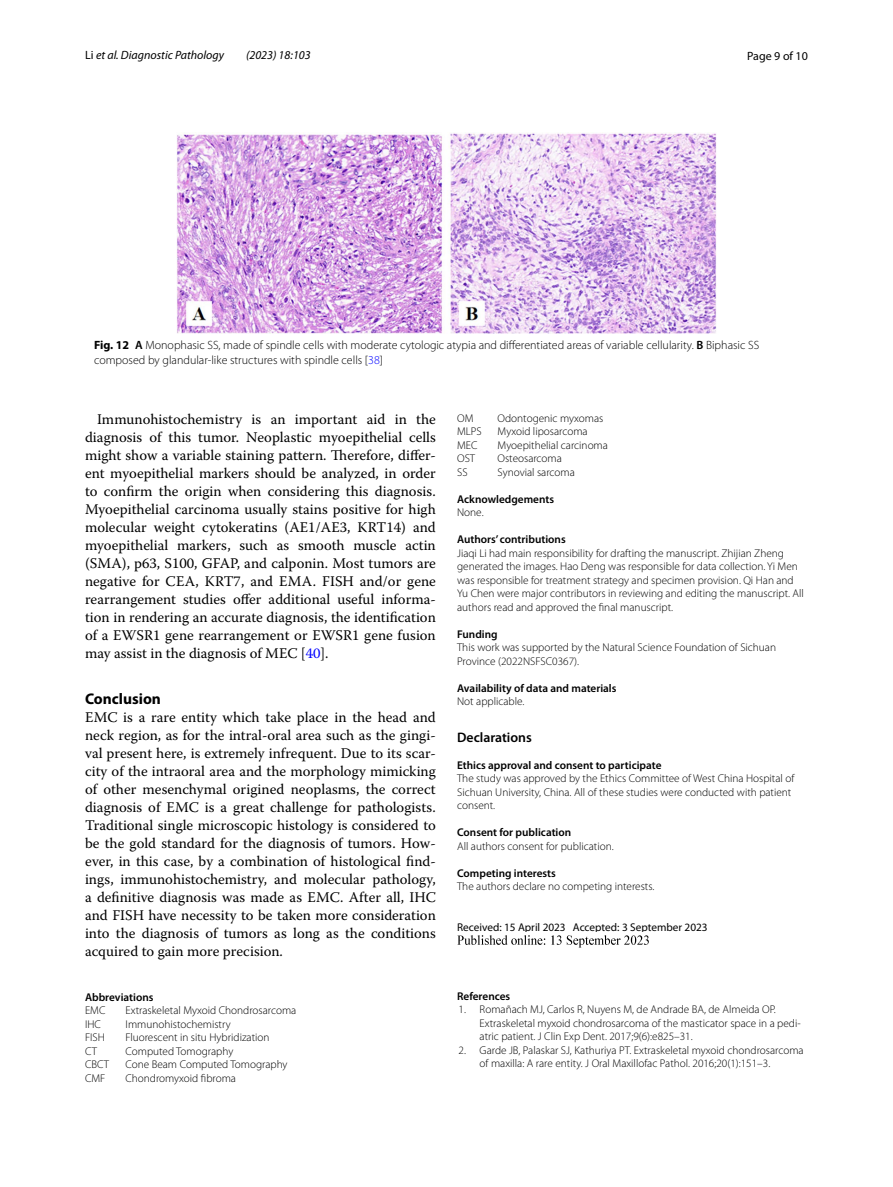
<style>
.page{position:relative;width:893px;height:1187px;background:#fff}
.page>*{position:absolute;margin:0;border:0;box-sizing:border-box;transform-origin:0 0}
.t1{font:700 15.45px "Myriad Pro";color:#000}
.t2{font:14.7px/18px "Warnock Pro";color:#000;text-align:justify}
.t3{font:600 13.8px "Myriad Pro";color:#000}
.t4{font:300 12px/15px "Myriad Pro";color:#000}
.t5{font:italic 12px "Myriad Pro";color:#000}
.t6{font:12px "Myriad Pro";color:#000}
.t7{font:300 11.25px/13.5px "Myriad Pro";color:#000}
.t8{font:600 11.25px "Myriad Pro";color:#000}
.t9{font:11.25px "Myriad Pro";color:#000}
.s1{font-style:normal}
.s2{font-weight:700}
.s3{font-weight:600}
.s4{color:#00f}
</style>
<div class="page">
<img style="left:457px;top:935px;width:192px;height:13px">
<img style="left:177px;top:133px;width:539px;height:200px">
<p class="t5" style="left:85px;top:48px;width:141px"><span class="s1">Li</span> et al. Diagnostic Pathology</p>
<p class="t5" style="left:246px;top:48px;width:66px">(2023) 18:103</p>
<p class="t6" style="left:747px;top:48px;width:62px">Page 9 of 10</p>
<p class="t4" style="left:94px;top:337px;width:667px"><span class="s2">Fig. 12</span> <span class="s3">A</span> Monophasic SS, made of spindle cells with moderate cytologic atypia and differentiated areas of variable cellularity. <span class="s3">B</span> Biphasic SS composed by glandular-like structures with spindle cells [<span class="s4">38</span>]</p>
<p class="t2" style="left:85px;top:410px;width:352px;text-indent:12px">Immunohistochemistry is an important aid in the diagnosis of this tumor. Neoplastic myoepithelial cells might show a variable staining pattern. Therefore, differ&shy;ent myoepithelial markers should be analyzed, in order to confirm the origin when considering this diagnosis.<br>Myoepithelial carcinoma usually stains positive for high molecular weight cytokeratins (AE1/AE3, KRT14) and myoepithelial markers, such as smooth muscle actin (SMA), p63, S100, GFAP, and calponin. Most tumors are negative for CEA, KRT7, and EMA. FISH and/or gene rearrangement studies offer additional useful informa&shy;tion in rendering an accurate diagnosis, the identification of a EWSR1 gene rearrangement or EWSR1 gene fusion may assist in the diagnosis of MEC [<span class="s4">40</span>].</p>
<p class="t1" style="left:85px;top:688px;width:77px">Conclusion</p>
<p class="t2" style="left:85px;top:707px;width:352px">EMC is a rare entity which take place in the head and neck region, as for the intral-oral area such as the gingi&shy;val present here, is extremely infrequent. Due to its scar&shy;city of the intraoral area and the morphology mimicking of other mesenchymal origined neoplasms, the correct diagnosis of EMC is a great challenge for pathologists.<br>Traditional single microscopic histology is considered to be the gold standard for the diagnosis of tumors. How&shy;ever, in this case, by a combination of histological find&shy;ings, immunohistochemistry, and molecular pathology, a definitive diagnosis was made as EMC. After all, IHC and FISH have necessity to be taken more consideration into the diagnosis of tumors as long as the conditions acquired to gain more precision.</p>
<p class="t8" style="left:85px;top:989px;width:70px">Abbreviations</p>
<p class="t7" style="left:85px;top:1003px;width:22px">EMC</p>
<p class="t7" style="left:125px;top:1003px;width:172px">Extraskeletal Myxoid Chondrosarcoma</p>
<p class="t7" style="left:85px;top:1017px;width:17px">IHC</p>
<p class="t7" style="left:125px;top:1017px;width:107px">Immunohistochemistry</p>
<p class="t7" style="left:85px;top:1030px;width:21px">FISH</p>
<p class="t7" style="left:125px;top:1030px;width:146px">Fluorescent in situ Hybridization</p>
<p class="t7" style="left:85px;top:1044px;width:14px">CT</p>
<p class="t7" style="left:125px;top:1044px;width:109px">Computed Tomography</p>
<p class="t7" style="left:85px;top:1057px;width:26px">CBCT</p>
<p class="t7" style="left:125px;top:1057px;width:164px">Cone Beam Computed Tomography</p>
<p class="t7" style="left:85px;top:1071px;width:22px">CMF</p>
<p class="t7" style="left:125px;top:1071px;width:112px">Chondromyxoid fibroma</p>
<p class="t7" style="left:457px;top:411px;width:18px">OM</p>
<p class="t7" style="left:497px;top:411px;width:107px">Odontogenic myxomas</p>
<p class="t7" style="left:457px;top:425px;width:26px">MLPS</p>
<p class="t7" style="left:497px;top:425px;width:92px">Myxoid liposarcoma</p>
<p class="t7" style="left:457px;top:438px;width:22px">MEC</p>
<p class="t7" style="left:497px;top:438px;width:112px">Myoepithelial carcinoma</p>
<p class="t7" style="left:457px;top:452px;width:20px">OST</p>
<p class="t7" style="left:497px;top:452px;width:66px">Osteosarcoma</p>
<p class="t7" style="left:457px;top:465px;width:12px">SS</p>
<p class="t7" style="left:497px;top:465px;width:79px">Synovial sarcoma</p>
<p class="t8" style="left:457px;top:492px;width:98px">Acknowledgements</p>
<p class="t7" style="left:457px;top:506px;width:28px">None.</p>
<p class="t8" style="left:457px;top:532px;width:110px">Authors’ contributions</p>
<p class="t7" style="left:457px;top:546px;width:348px">Jiaqi Li had main responsibility for drafting the manuscript. Zhijian Zheng generated the images. Hao Deng was responsible for data collection. Yi Men was responsible for treatment strategy and specimen provision. Qi Han and Yu Chen were major contributors in reviewing and editing the manuscript. All authors read and approved the final manuscript.</p>
<p class="t8" style="left:457px;top:627px;width:42px">Funding</p>
<p class="t7" style="left:457px;top:641px;width:320px">This work was supported by the Natural Science Foundation of Sichuan<br>Province (2022NSFSC0367).</p>
<p class="t8" style="left:457px;top:681px;width:161px">Availability of data and materials</p>
<p class="t7" style="left:457px;top:695px;width:69px">Not applicable.</p>
<p class="t3" style="left:457px;top:728px;width:76px">Declarations</p>
<p class="t8" style="left:457px;top:757px;width:206px">Ethics approval and consent to participate</p>
<p class="t7" style="left:457px;top:771px;width:339px">The study was approved by the Ethics Committee of West China Hospital of<br>Sichuan University, China. All of these studies were conducted with patient consent.</p>
<p class="t8" style="left:457px;top:825px;width:116px">Consent for publication</p>
<p class="t7" style="left:457px;top:839px;width:158px">All authors consent for publication.</p>
<p class="t8" style="left:457px;top:865px;width:100px">Competing interests</p>
<p class="t7" style="left:457px;top:879px;width:199px">The authors declare no competing interests.</p>
<p class="t9" style="left:457px;top:919px;width:252px">Received: 15 April 2023 Accepted: 3 September 2023</p>
<p class="t8" style="left:457px;top:988px;width:55px">References</p>
<p class="t7" style="left:480px;top:1002px;width:323px;text-indent:-21px">1. Romañach MJ, Carlos R, Nuyens M, de Andrade BA, de Almeida OP.<br>Extraskeletal myxoid chondrosarcoma of the masticator space in a pedi&shy;atric patient. J Clin Exp Dent. 2017;9(6):e825–31.</p>
<p class="t7" style="left:480px;top:1043px;width:326px;text-indent:-21px">2. Garde JB, Palaskar SJ, Kathuriya PT. Extraskeletal myxoid chondrosarcoma of maxilla: A rare entity. J Oral Maxillofac Pathol. 2016;20(1):151–3.</p>
</div>
